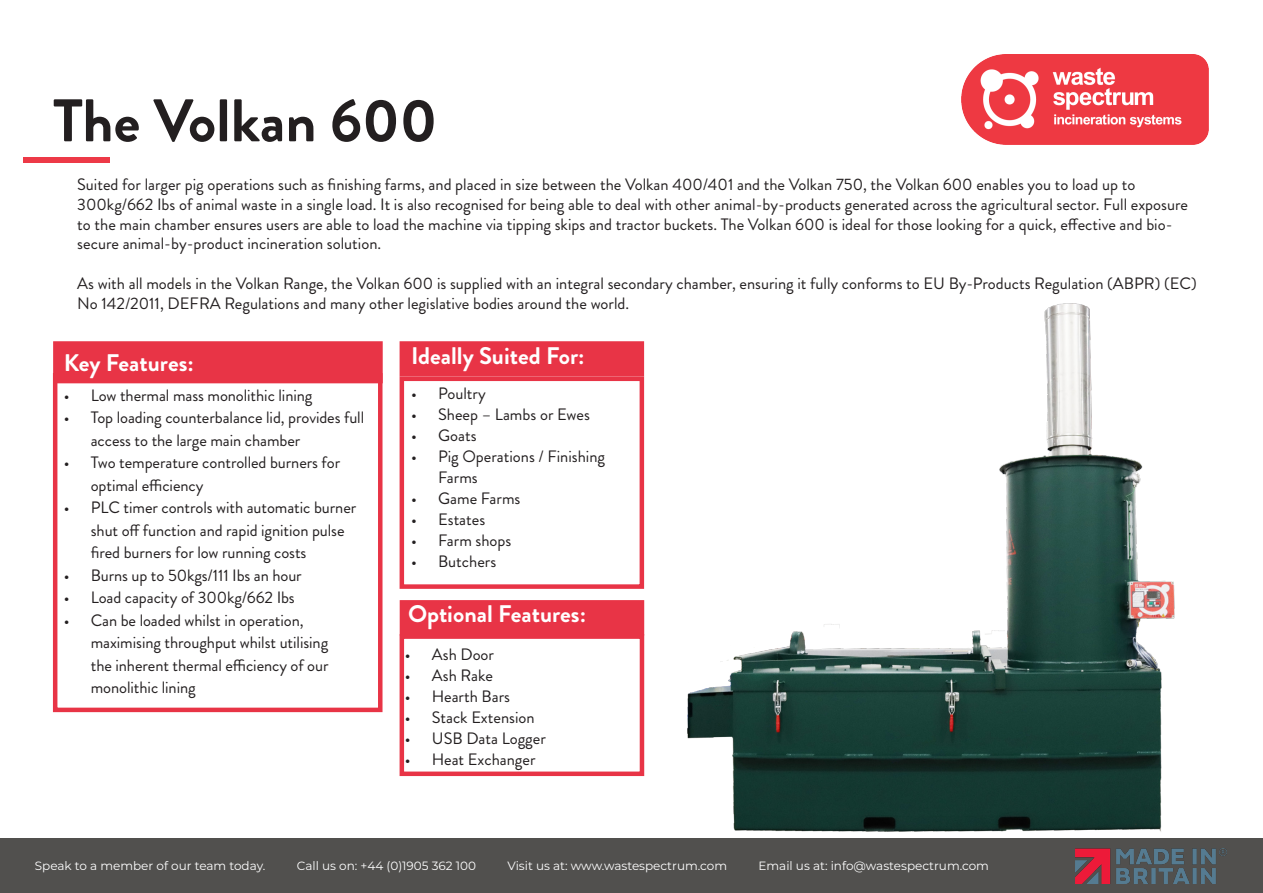
<style>
.page{position:relative;width:1263px;height:893px;background:#fff}
.page>*{position:absolute;margin:0;border:0;box-sizing:border-box;transform-origin:0 0}
.t1{font:700 60px "Brandon Grotesque";color:#231f20}
.t2{font:700 24px "Brandon Grotesque";color:#fff}
.t3{font:16.5px/22.5px "Brandon Grotesque";color:#231f20}
.t4{font:12px "Montserrat";color:#fff}
</style>
<div class="page">
<img style="left:961px;top:54px;width:248px;height:91px">
<div style="left:0;top:839px;width:1263px;height:54px;background:#51504e"></div>
<img style="left:1076px;top:848px;width:151px;height:36px">
<div style="left:23px;top:157px;width:87px;height:6px;background:#ed3947"></div>
<div style="left:53px;top:341px;width:330px;height:42px;background:#e83446;border:2px solid #e83446"></div>
<div style="left:53px;top:373px;width:329px;height:339px;border:4px solid #e83446"></div>
<div style="left:400px;top:341px;width:244px;height:36px;background:#e83446;border:2px solid #e83446"></div>
<div style="left:400px;top:377px;width:244px;height:212px;border:4px solid #e83446"></div>
<div style="left:400px;top:600px;width:244px;height:35px;background:#e83446;border:2px solid #e83446"></div>
<div style="left:400px;top:634px;width:244px;height:142px;border:4px solid #e83446"></div>
<img style="left:668px;top:303px;width:543px;height:536px">
<p class="t1" style="left:53px;top:79px;width:386px">The Volkan 600</p>
<p class="t3" style="left:77px;top:175px;width:1112px;line-height:19.8px">Suited for larger pig operations such as finishing farms, and placed in size between the Volkan 400/401 and the Volkan 750, the Volkan 600 enables you to load up to 300kg/662 Ibs of animal waste in a single load. It is also recognised for being able to deal with other animal-by-products generated across the agricultural sector. Full exposure to the main chamber ensures users are able to load the machine via tipping skips and tractor buckets. The Volkan 600 is ideal for those looking for a quick, effective and bio&shy;secure animal-by-product incineration solution.</p>
<p class="t3" style="left:77px;top:274px;width:1121px;line-height:19.8px">As with all models in the Volkan Range, the Volkan 600 is supplied with an integral secondary chamber, ensuring it fully conforms to EU By-Products Regulation (ABPR) (EC)<br>No 142/2011, DEFRA Regulations and many other legislative bodies around the world.</p>
<p class="t2" style="left:64px;top:346px;width:132px">Key Features:</p>
<p class="t3" style="left:64px;top:384px;width:250px">• Low thermal mass monolithic lining</p>
<p class="t3" style="left:91px;top:406px;width:275px;text-indent:-27px">• Top loading counterbalance lid, provides full access to the large main chamber</p>
<p class="t3" style="left:91px;top:451px;width:251px;text-indent:-27px">• Two temperature controlled burners for optimal efficiency</p>
<p class="t3" style="left:91px;top:496px;width:267px;text-indent:-27px">• PLC timer controls with automatic burner shut off function and rapid ignition pulse fired burners for low running costs</p>
<p class="t3" style="left:64px;top:564px;width:240px">• Burns up to 50kgs/111 Ibs an hour</p>
<p class="t3" style="left:64px;top:586px;width:232px">• Load capacity of 300kg/662 Ibs</p>
<p class="t3" style="left:91px;top:609px;width:239px;text-indent:-27px">• Can be loaded whilst in operation, maximising throughput whilst utilising the inherent thermal efficiency of our monolithic lining</p>
<p class="t2" style="left:411px;top:339px;width:175px">Ideally Suited For:</p>
<p class="t3" style="left:411px;top:383px;width:76px">• Poultry</p>
<p class="t3" style="left:411px;top:404px;width:180px">• Sheep – Lambs or Ewes</p>
<p class="t3" style="left:411px;top:425px;width:67px">• Goats</p>
<p class="t3" style="left:438px;top:446px;width:168px;line-height:21px;text-indent:-27px">• Pig Operations / Finishing<br>Farms</p>
<p class="t3" style="left:411px;top:488px;width:111px">• Game Farms</p>
<p class="t3" style="left:411px;top:509px;width:76px">• Estates</p>
<p class="t3" style="left:411px;top:530px;width:102px">• Farm shops</p>
<p class="t3" style="left:411px;top:551px;width:87px">• Butchers</p>
<p class="t2" style="left:408px;top:597px;width:179px">Optional Features:</p>
<p class="t3" style="left:405px;top:643px;width:91px">• Ash Door</p>
<p class="t3" style="left:405px;top:664px;width:89px">• Ash Rake</p>
<p class="t3" style="left:405px;top:685px;width:107px">• Hearth Bars</p>
<p class="t3" style="left:405px;top:706px;width:131px">• Stack Extension</p>
<p class="t3" style="left:405px;top:727px;width:143px">• USB Data Logger</p>
<p class="t3" style="left:405px;top:748px;width:132px">• Heat Exchanger</p>
<p class="t4" style="left:35px;top:858px;width:232px">Speak to a member of our team today.</p>
<p class="t4" style="left:297px;top:858px;width:181px">Call us on: +44 (0)1905 362 100</p>
<p class="t4" style="left:507px;top:858px;width:221px">Visit us at: www.wastespectrum.com</p>
<p class="t4" style="left:758px;top:858px;width:232px">Email us at: info@wastespectrum.com</p>
</div>
